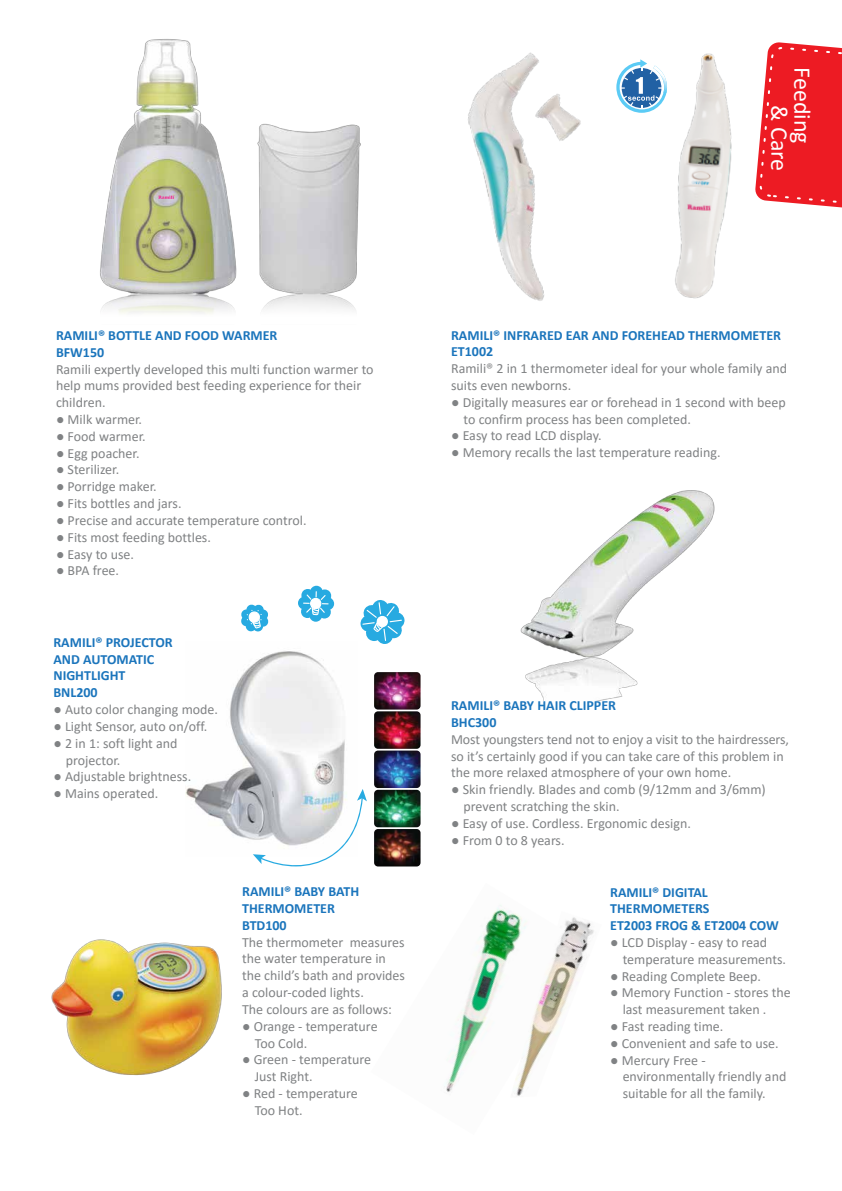
<style>
.page{position:relative;width:842px;height:1191px;background:#fff}
.page>*{position:absolute;margin:0;border:0;box-sizing:border-box;transform-origin:0 0}
.t1{font:24px "Calibri";color:#fff}
.t2{font:14px/16.8px "Calibri";color:#808284}
.t3{font:700 14px/16.8px "Calibri";color:#1b75bc}
</style>
<div class="page">
<img style="left:444px;top:905px;width:66px;height:187px">
<img style="left:520px;top:490px;width:195px;height:210px">
<img style="left:100px;top:39px;width:261px;height:275px">
<svg style="left:158px;top:195px;width:17px;height:4px"></svg>
<img style="left:468px;top:52px;width:64px;height:246px">
<img style="left:532px;top:42px;width:310px;height:259px">
<svg style="left:616px;top:59px;width:51px;height:54px"></svg>
<img style="left:374px;top:711px;width:46px;height:77px">
<img style="left:374px;top:790px;width:46px;height:37px">
<img style="left:374px;top:829px;width:47px;height:37px">
<img style="left:374px;top:672px;width:46px;height:37px">
<img style="left:51px;top:939px;width:171px;height:137px">
<img style="left:510px;top:913px;width:84px;height:183px">
<img style="left:185px;top:651px;width:160px;height:189px">
<svg style="left:253px;top:789px;width:114px;height:78px"></svg>
<svg style="left:360px;top:600px;width:45px;height:44px"></svg>
<svg style="left:298px;top:586px;width:36px;height:35px"></svg>
<svg style="left:241px;top:604px;width:28px;height:27px"></svg>
<h1 class="t1" style="left:819px;top:67px;width:78px;rotate:90deg">Feeding</h1>
<h1 class="t1" style="left:796px;top:105px;width:68px;rotate:90deg">&amp; Care</h1>
<p class="t3" style="left:56px;top:326px;width:223px">RAMILI® BOTTLE AND FOOD WARMER<br>BFW150</p>
<p class="t2" style="left:56px;top:360px;width:319px">Ramili expertly developed this multi function warmer to help mums provided best feeding experience for their children.</p>
<p class="t2" style="left:56px;top:410px;width:88px">● Milk warmer.</p>
<p class="t2" style="left:56px;top:427px;width:91px">● Food warmer.</p>
<p class="t2" style="left:56px;top:444px;width:85px">● Egg poacher.</p>
<p class="t2" style="left:56px;top:461px;width:65px">● Sterilizer.</p>
<p class="t2" style="left:56px;top:478px;width:102px">● Porridge maker.</p>
<p class="t2" style="left:56px;top:494px;width:127px">● Fits bottles and jars.</p>
<p class="t2" style="left:56px;top:511px;width:252px">● Precise and accurate temperature control.</p>
<p class="t2" style="left:56px;top:528px;width:156px">● Fits most feeding bottles.</p>
<p class="t2" style="left:56px;top:545px;width:80px">● Easy to use.</p>
<p class="t2" style="left:56px;top:562px;width:65px">● BPA free.</p>
<p class="t3" style="left:53px;top:633px;width:121px">RAMILI® PROJECTOR<br>AND AUTOMATIC<br>NIGHTLIGHT<br>BNL200</p>
<p class="t2" style="left:53px;top:700px;width:166px">● Auto color changing mode.</p>
<p class="t2" style="left:53px;top:717px;width:155px">● Light Sensor, auto on/off.</p>
<p class="t2" style="left:66px;top:734px;width:113px;text-indent:-12px">● 2 in 1: soft light and projector.</p>
<p class="t2" style="left:53px;top:768px;width:139px">● Adjustable brightness.</p>
<p class="t2" style="left:53px;top:784px;width:106px">● Mains operated.</p>
<p class="t3" style="left:242px;top:882px;width:119px">RAMILI® BABY BATH<br>THERMOMETER<br>BTD100</p>
<p class="t2" style="left:242px;top:933px;width:164px">The thermometer measures the water temperature in the child’s bath and provides a colour-coded lights.<br>The colours are as follows:</p>
<p class="t2" style="left:255px;top:1017px;width:124px;text-indent:-13px">● Orange - temperature<br>Too Cold.</p>
<p class="t2" style="left:255px;top:1050px;width:118px;text-indent:-13px">● Green - temperature<br>Just Right.</p>
<p class="t2" style="left:255px;top:1084px;width:105px;text-indent:-13px">● Red - temperature<br>Too Hot.</p>
<p class="t3" style="left:451px;top:326px;width:331px">RAMILI® INFRARED EAR AND FOREHEAD THERMOMETER<br>ET1002</p>
<p class="t2" style="left:451px;top:360px;width:338px">Ramili® 2 in 1 thermometer ideal for your whole family and suits even newborns.</p>
<p class="t2" style="left:464px;top:393px;width:324px;text-indent:-12px">● Digitally measures ear or forehead in 1 second with beep to confirm process has been completed.</p>
<p class="t2" style="left:451px;top:427px;width:152px">● Easy to read LCD display.</p>
<p class="t2" style="left:451px;top:444px;width:271px">● Memory recalls the last temperature reading.</p>
<p class="t3" style="left:451px;top:696px;width:167px">RAMILI® BABY HAIR CLIPPER<br>BHC300</p>
<p class="t2" style="left:451px;top:730px;width:339px">Most youngsters tend not to enjoy a visit to the hairdressers, so it’s certainly good if you can take care of this problem in the more relaxed atmosphere of your own home.</p>
<p class="t2" style="left:464px;top:780px;width:304px;text-indent:-12px">● Skin friendly. Blades and comb (9/12mm and 3/6mm) prevent scratching the skin.</p>
<p class="t2" style="left:451px;top:814px;width:241px">● Easy of use. Cordless. Ergonomic design.</p>
<p class="t2" style="left:451px;top:831px;width:115px">● From 0 to 8 years.</p>
<p class="t3" style="left:610px;top:883px;width:170px">RAMILI® DIGITAL<br>THERMOMETERS<br>ET2003 FROG &amp; ET2004 COW</p>
<p class="t2" style="left:623px;top:933px;width:165px;text-indent:-12px">● LCD Display - easy to read temperature measurements.</p>
<p class="t2" style="left:610px;top:967px;width:152px">● Reading Complete Beep.</p>
<p class="t2" style="left:623px;top:984px;width:169px;text-indent:-12px">● Memory Function - stores the last measurement taken .</p>
<p class="t2" style="left:610px;top:1017px;width:115px">● Fast reading time.</p>
<p class="t2" style="left:610px;top:1034px;width:170px">● Convenient and safe to use.</p>
<p class="t2" style="left:623px;top:1051px;width:165px;text-indent:-12px">● Mercury Free - environmentally friendly and suitable for all the family.</p>
</div>
